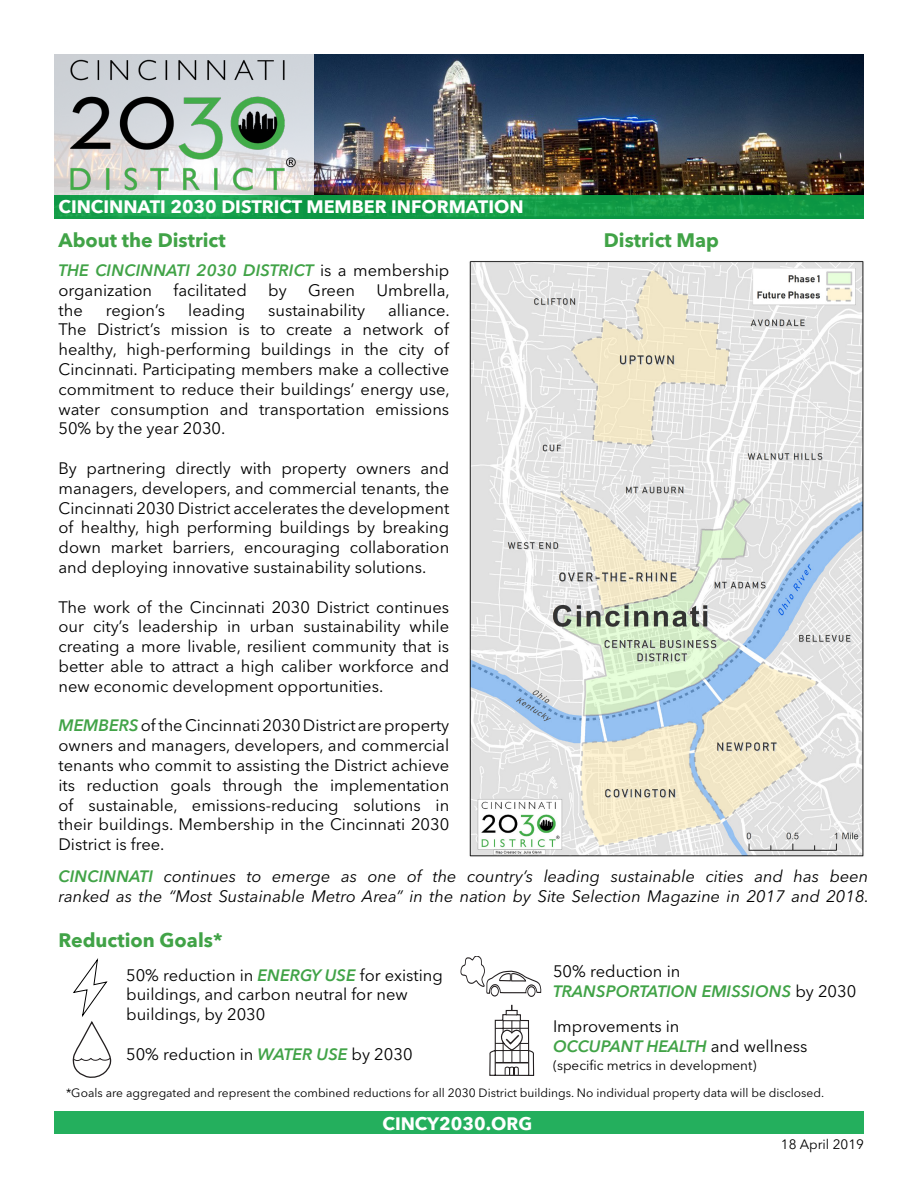
<style>
.page{position:relative;width:918px;height:1188px;background:#fff}
.page>*{position:absolute;margin:0;border:0;box-sizing:border-box;transform-origin:0 0}
.t1{font:700 19.5px "Avenir Next";color:#41a347}
.t2{font:700 18px "Avenir Next";color:#fff}
.t3{font:16.5px/19.8px "Avenir Next LT Pro";color:#000;text-align:justify}
.t4{font:italic 16.5px/19.8px "Avenir Next LT Pro";color:#000}
.t5{font:italic 600 16.5px "Avenir Next";color:#41a347}
.t6{font:13.5px "Avenir Next LT Pro";color:#000}
.t7{font:12px "Avenir Next LT Pro";color:#000}
.s1{font-family:"Avenir Next LT Pro";font-weight:400;font-style:normal;color:#000}
.s2{font-family:"Avenir Next";font-weight:600;font-style:italic;color:#41a347}
.s3{font-family:"Avenir Next";font-weight:600;color:#41a347}
</style>
<div class="page">
<img style="left:313px;top:54px;width:551px;height:141px">
<svg style="left:54px;top:54px;width:259px;height:141px;background:#d7d8db"></svg>
<img style="left:69px;top:59px;width:227px;height:131px">
<svg style="left:54px;top:195px;width:810px;height:23px;background:#149e49"></svg>
<div style="left:54px;top:1111px;width:810px;height:23px;background:#24af5d"></div>
<img style="left:469px;top:261px;width:395px;height:596px">
<svg style="left:489px;top:1005px;width:46px;height:71px"></svg>
<svg style="left:460px;top:956px;width:81px;height:41px"></svg>
<svg style="left:72px;top:959px;width:39px;height:119px"></svg>
<p class="t2" style="left:58px;top:196px;width:467px">CINCINNATI 2030 DISTRICT MEMBER INFORMATION</p>
<p class="t1" style="left:58px;top:228px;width:169px">About the District</p>
<p class="t5" style="left:58px;top:260px;width:392px">THE CINCINNATI 2030 DISTRICT <span class="s1">is a membership</span></p>
<p class="t3" style="left:58px;top:280px;width:95px">organization</p>
<p class="t3" style="left:173px;top:280px;width:75px">facilitated</p>
<p class="t3" style="left:268px;top:280px;width:20px">by</p>
<p class="t3" style="left:308px;top:280px;width:48px">Green</p>
<p class="t3" style="left:376px;top:280px;width:75px">Umbrella,</p>
<p class="t3" style="left:58px;top:300px;width:26px">the</p>
<p class="t3" style="left:106px;top:300px;width:61px">region’s</p>
<p class="t3" style="left:188px;top:300px;width:58px">leading</p>
<p class="t3" style="left:268px;top:300px;width:99px">sustainability</p>
<p class="t3" style="left:58px;top:300px;width:393px;text-indent:330px">alliance.<br>The District’s mission is to create a network of healthy, high-performing buildings in the city of Cincinnati. Participating members make a collective commitment to reduce their buildings’ energy use, water consumption and transportation emissions 50% by the year 2030.</p>
<p class="t3" style="left:58px;top:458px;width:392px">By partnering directly with property owners and managers, developers, and commercial tenants, the Cincinnati 2030 District accelerates the development of healthy, high performing buildings by breaking down market barriers, encouraging collaboration and deploying innovative sustainability solutions.</p>
<p class="t3" style="left:58px;top:597px;width:392px">The work of the Cincinnati 2030 District continues our city’s leadership in urban sustainability while creating a more livable, resilient community that is better able to attract a high caliber workforce and new economic development opportunities.</p>
<p class="t3" style="left:58px;top:716px;width:392px"><span class="s2">MEMBERS</span> of the Cincinnati 2030 District are property owners and managers, developers, and commercial tenants who commit to assisting the District achieve its reduction goals through the implementation of sustainable, emissions-reducing solutions in their buildings. Membership in the Cincinnati 2030<br>District is free.</p>
<p class="t1" style="left:604px;top:228px;width:117px">District Map</p>
<p class="t4" style="left:58px;top:867px;width:812px"><span class="s3">CINCINNATI</span> continues to emerge as one of the country’s leading sustainable cities and has been ranked as the “Most Sustainable Metro Area” in the nation by Site Selection Magazine in 2017 and 2018.</p>
<p class="t1" style="left:58px;top:928px;width:166px">Reduction Goals*</p>
<p class="t3" style="left:126px;top:965px;width:318px;text-align:left">50% reduction in <span class="s2">ENERGY USE</span> for existing buildings, and carbon neutral for new buildings, by 2030</p>
<p class="t3" style="left:126px;top:1045px;width:288px">50% reduction in <span class="s2">WATER USE</span> by 2030</p>
<p class="t3" style="left:553px;top:961px;width:129px">50% reduction in</p>
<p class="t5" style="left:553px;top:981px;width:305px">TRANSPORTATION EMISSIONS <span class="s1">by 2030</span></p>
<p class="t3" style="left:553px;top:1016px;width:128px">Improvements in</p>
<p class="t5" style="left:553px;top:1036px;width:256px">OCCUPANT HEALTH <span class="s1">and wellness</span></p>
<p class="t6" style="left:553px;top:1057px;width:205px">(specific metrics in development)</p>
<p class="t7" style="left:66px;top:1086px;width:760px">*Goals are aggregated and represent the combined reductions for all 2030 District buildings. No individual property data will be disclosed.</p>
<p class="t2" style="left:382px;top:1113px;width:151px">CINCY2030.ORG</p>
<p class="t6" style="left:781px;top:1136px;width:85px">18 April 2019</p>
</div>
